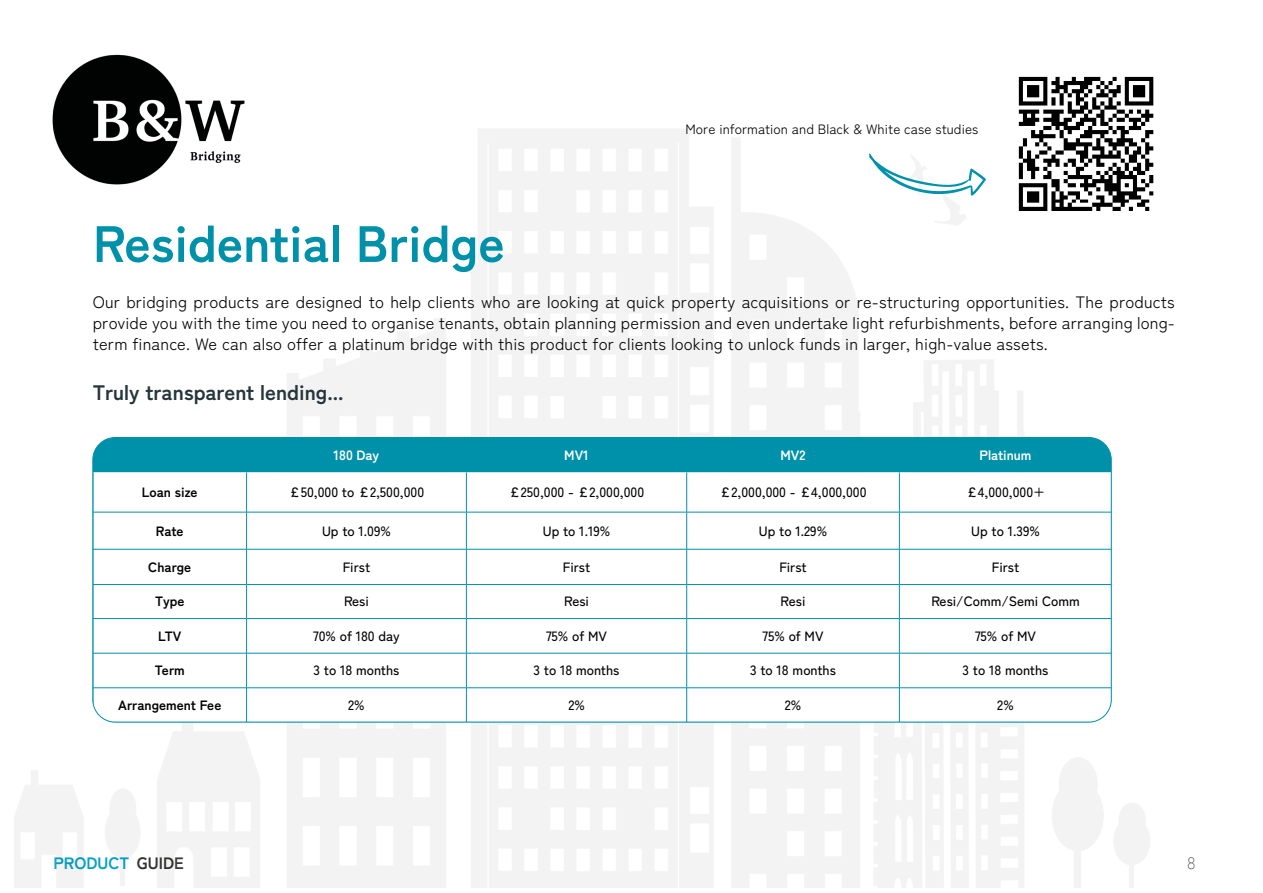
<style>
.page{position:relative;width:1263px;height:893px;background:#fff}
.page>*{position:absolute;margin:0;border:0;box-sizing:border-box;transform-origin:0 0}
.t1{font:700 51px "Zen Kaku Gothic New";color:#0091aa}
.t2{font:700 21px "Zen Kaku Gothic New";color:#26363c}
.t3{font:16.5px/21px "Zen Kaku Gothic New";letter-spacing:.01em;color:#020203;text-align:justify}
.t4{font:700 16.5px "Zen Kaku Gothic New";color:#05a1c5}
.t5{font:300 16.5px "Zen Kaku Gothic New";color:#333332}
.t6{font:500 13.5px "Zen Kaku Gothic New";color:#020203}
.t7{font:700 13.5px "Zen Kaku Gothic New";color:#020203}
.t8{font:13.5px "Zen Kaku Gothic New";letter-spacing:.005em;color:#000}
.t9{font:700 13.5px "Zen Kaku Gothic New";color:#fff}
.s1{color:#333332}
</style>
<div class="page">
<img style="left:14px;top:129px;width:1136px;height:759px">
<img style="left:28px;top:54px;width:242px;height:146px">
<img style="left:1005px;top:76px;width:149px;height:150px">
<div style="left:93px;top:437px;width:1018px;height:35px;background:#0091aa"></div>
<svg style="left:94px;top:472px;width:1017px;height:250px"></svg>
<hr style="left:246px;top:472px;width:1px;height:40px;background:#0091aa">
<hr style="left:466px;top:472px;width:1px;height:40px;background:#0091aa">
<hr style="left:686px;top:472px;width:1px;height:40px;background:#0091aa">
<hr style="left:899px;top:472px;width:1px;height:40px;background:#0091aa">
<hr style="left:93px;top:512px;width:154px;height:1px;background:#0091aa">
<hr style="left:247px;top:512px;width:219px;height:1px;background:#0091aa">
<hr style="left:246px;top:512px;width:1px;height:37px;background:#0091aa">
<hr style="left:466px;top:512px;width:221px;height:1px;background:#0091aa">
<hr style="left:466px;top:512px;width:1px;height:37px;background:#0091aa">
<hr style="left:687px;top:512px;width:212px;height:1px;background:#0091aa">
<hr style="left:686px;top:512px;width:1px;height:37px;background:#0091aa">
<hr style="left:899px;top:512px;width:212px;height:1px;background:#0091aa">
<hr style="left:899px;top:512px;width:1px;height:37px;background:#0091aa">
<hr style="left:93px;top:549px;width:154px;height:1px;background:#0091aa">
<hr style="left:247px;top:549px;width:219px;height:1px;background:#0091aa">
<hr style="left:246px;top:549px;width:1px;height:35px;background:#0091aa">
<hr style="left:466px;top:549px;width:221px;height:1px;background:#0091aa">
<hr style="left:466px;top:549px;width:1px;height:35px;background:#0091aa">
<hr style="left:687px;top:549px;width:212px;height:1px;background:#0091aa">
<hr style="left:686px;top:549px;width:1px;height:35px;background:#0091aa">
<hr style="left:899px;top:549px;width:212px;height:1px;background:#0091aa">
<hr style="left:899px;top:549px;width:1px;height:35px;background:#0091aa">
<hr style="left:93px;top:584px;width:154px;height:1px;background:#0091aa">
<hr style="left:247px;top:584px;width:219px;height:1px;background:#0091aa">
<hr style="left:246px;top:585px;width:1px;height:33px;background:#0091aa">
<hr style="left:466px;top:584px;width:221px;height:1px;background:#0091aa">
<hr style="left:466px;top:585px;width:1px;height:33px;background:#0091aa">
<hr style="left:687px;top:584px;width:212px;height:1px;background:#0091aa">
<hr style="left:686px;top:585px;width:1px;height:33px;background:#0091aa">
<hr style="left:899px;top:584px;width:212px;height:1px;background:#0091aa">
<hr style="left:899px;top:585px;width:1px;height:33px;background:#0091aa">
<hr style="left:93px;top:618px;width:154px;height:1px;background:#0091aa">
<hr style="left:247px;top:618px;width:219px;height:1px;background:#0091aa">
<hr style="left:246px;top:619px;width:1px;height:34px;background:#0091aa">
<hr style="left:466px;top:618px;width:221px;height:1px;background:#0091aa">
<hr style="left:466px;top:619px;width:1px;height:34px;background:#0091aa">
<hr style="left:687px;top:618px;width:212px;height:1px;background:#0091aa">
<hr style="left:686px;top:619px;width:1px;height:34px;background:#0091aa">
<hr style="left:899px;top:618px;width:212px;height:1px;background:#0091aa">
<hr style="left:899px;top:619px;width:1px;height:34px;background:#0091aa">
<hr style="left:93px;top:653px;width:154px;height:1px;background:#0091aa">
<hr style="left:247px;top:653px;width:219px;height:1px;background:#0091aa">
<hr style="left:246px;top:653px;width:1px;height:35px;background:#0091aa">
<hr style="left:466px;top:653px;width:221px;height:1px;background:#0091aa">
<hr style="left:466px;top:653px;width:1px;height:35px;background:#0091aa">
<hr style="left:687px;top:653px;width:212px;height:1px;background:#0091aa">
<hr style="left:686px;top:653px;width:1px;height:35px;background:#0091aa">
<hr style="left:899px;top:653px;width:212px;height:1px;background:#0091aa">
<hr style="left:899px;top:653px;width:1px;height:35px;background:#0091aa">
<hr style="left:93px;top:687px;width:154px;height:1px;background:#0091aa">
<hr style="left:93px;top:688px;width:1px;height:34px;background:#0091aa">
<hr style="left:247px;top:687px;width:219px;height:1px;background:#0091aa">
<hr style="left:246px;top:688px;width:1px;height:34px;background:#0091aa">
<hr style="left:466px;top:687px;width:221px;height:1px;background:#0091aa">
<hr style="left:466px;top:688px;width:1px;height:34px;background:#0091aa">
<hr style="left:687px;top:687px;width:212px;height:1px;background:#0091aa">
<hr style="left:686px;top:688px;width:1px;height:34px;background:#0091aa">
<hr style="left:899px;top:687px;width:212px;height:1px;background:#0091aa">
<hr style="left:899px;top:688px;width:1px;height:34px;background:#0091aa">
<hr style="left:93px;top:722px;width:154px;height:1px;background:#0091aa">
<hr style="left:247px;top:722px;width:219px;height:1px;background:#0091aa">
<hr style="left:466px;top:722px;width:221px;height:1px;background:#0091aa">
<hr style="left:687px;top:722px;width:212px;height:1px;background:#0091aa">
<hr style="left:899px;top:722px;width:212px;height:1px;background:#0091aa">
<svg style="left:868px;top:153px;width:118px;height:50px"></svg>
<p class="t8" style="left:685px;top:121px;width:294px">More information and Black &amp; White case studies</p>
<h1 class="t1" style="left:93px;top:211px;width:413px">Residential Bridge</h1>
<p class="t3" style="left:93px;top:291px;width:1083px">Our bridging products are designed to help clients who are looking at quick property acquisitions or re-structuring opportunities. The products provide you with the time you need to organise tenants, obtain planning permission and even undertake light refurbishments, before arranging long&shy;term finance. We can also offer a platinum bridge with this product for clients looking to unlock funds in larger, high-value assets.</p>
<p class="t2" style="left:93px;top:379px;width:252px">Truly transparent lending...</p>
<p class="t9" style="left:334px;top:446px;width:47px">180 Day</p>
<p class="t9" style="left:564px;top:446px;width:26px">MV1</p>
<p class="t9" style="left:780px;top:446px;width:27px">MV2</p>
<p class="t9" style="left:979px;top:446px;width:54px">Platinum</p>
<p class="t7" style="left:142px;top:484px;width:57px">Loan size</p>
<p class="t6" style="left:289px;top:484px;width:137px">£50,000 to £2,500,000</p>
<p class="t6" style="left:509px;top:484px;width:137px">£250,000 - £2,000,000</p>
<p class="t6" style="left:719px;top:484px;width:148px">£2,000,000 - £4,000,000</p>
<p class="t6" style="left:966px;top:484px;width:81px">£4,000,000+</p>
<p class="t7" style="left:156px;top:522px;width:29px">Rate</p>
<p class="t6" style="left:322px;top:522px;width:70px">Up to 1.09%</p>
<p class="t6" style="left:543px;top:522px;width:69px">Up to 1.19%</p>
<p class="t6" style="left:759px;top:522px;width:70px">Up to 1.29%</p>
<p class="t6" style="left:971px;top:522px;width:70px">Up to 1.39%</p>
<p class="t7" style="left:148px;top:558px;width:45px">Charge</p>
<p class="t6" style="left:343px;top:558px;width:29px">First</p>
<p class="t6" style="left:563px;top:558px;width:29px">First</p>
<p class="t6" style="left:779px;top:558px;width:29px">First</p>
<p class="t6" style="left:992px;top:558px;width:29px">First</p>
<p class="t7" style="left:155px;top:593px;width:31px">Type</p>
<p class="t6" style="left:344px;top:593px;width:26px">Resi</p>
<p class="t6" style="left:564px;top:593px;width:26px">Resi</p>
<p class="t6" style="left:780px;top:593px;width:26px">Resi</p>
<p class="t6" style="left:931px;top:593px;width:150px">Resi/Comm/Semi Comm</p>
<p class="t7" style="left:158px;top:627px;width:24px">LTV</p>
<p class="t6" style="left:313px;top:627px;width:88px">70% of 180 day</p>
<p class="t6" style="left:546px;top:627px;width:62px">75% of MV</p>
<p class="t6" style="left:762px;top:627px;width:62px">75% of MV</p>
<p class="t6" style="left:975px;top:627px;width:62px">75% of MV</p>
<p class="t7" style="left:155px;top:662px;width:31px">Term</p>
<p class="t6" style="left:314px;top:662px;width:87px">3 to 18 months</p>
<p class="t6" style="left:534px;top:662px;width:87px">3 to 18 months</p>
<p class="t6" style="left:750px;top:662px;width:87px">3 to 18 months</p>
<p class="t6" style="left:962px;top:662px;width:87px">3 to 18 months</p>
<p class="t7" style="left:118px;top:696px;width:105px">Arrangement Fee</p>
<p class="t6" style="left:348px;top:697px;width:18px">2%</p>
<p class="t6" style="left:568px;top:697px;width:18px">2%</p>
<p class="t6" style="left:785px;top:697px;width:18px">2%</p>
<p class="t6" style="left:997px;top:697px;width:18px">2%</p>
<p class="t4" style="left:54px;top:853px;width:132px">PRODUCT <span class="s1">GUIDE</span></p>
<p class="t5" style="left:1187px;top:854px;width:10px">8</p>
</div>
